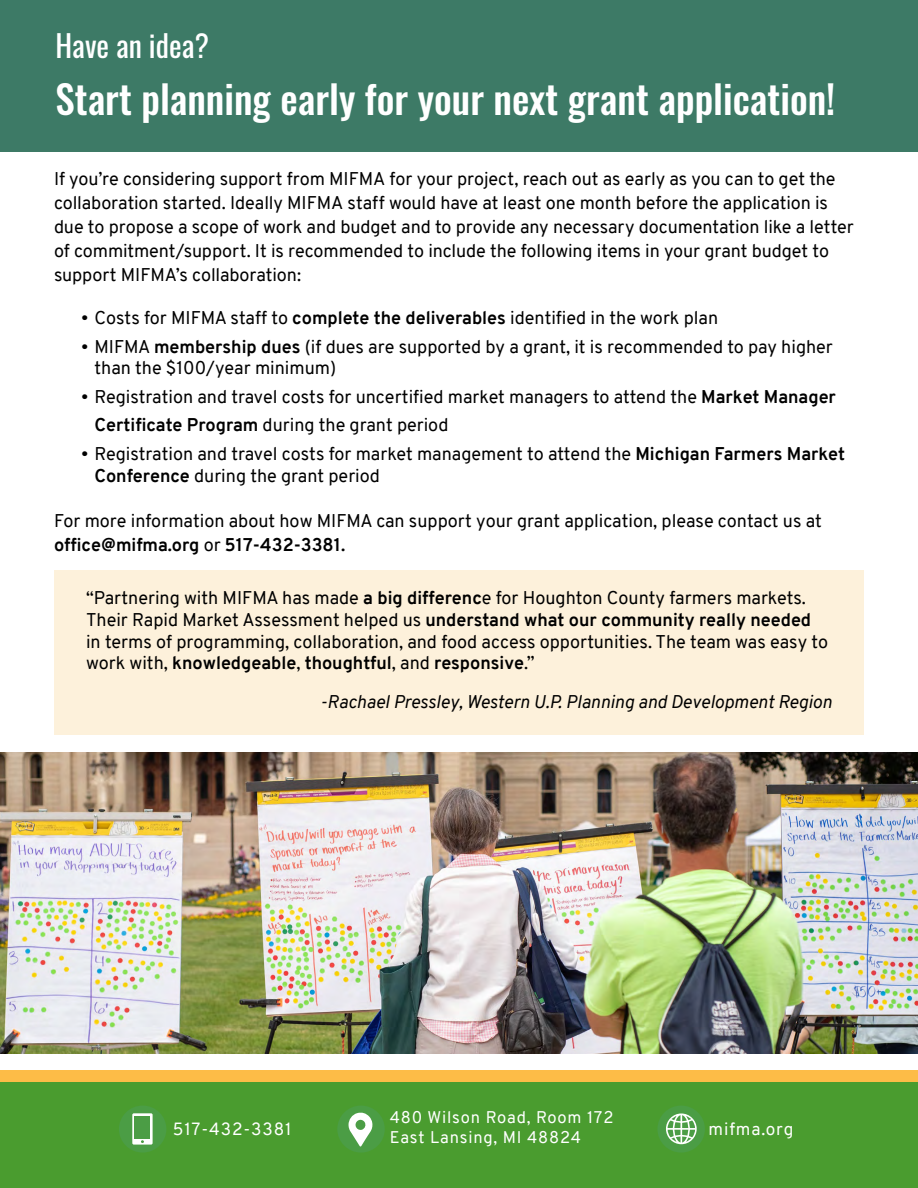
<style>
.page{position:relative;width:918px;height:1188px;background:#fff}
.page>*{position:absolute;margin:0;border:0;box-sizing:border-box;transform-origin:0 0}
.t1{font:500 39px "Oswald";color:#fff}
.t2{font:30px "Oswald";color:#fff}
.t3{font:18px/24px "Overpass";color:#000}
.t4{font:italic 18px "Overpass";color:#000}
.t5{font:17.25px "Overpass";letter-spacing:.05em;color:#fff}
.t6{font:16.5px/19.5px "Overpass";letter-spacing:.05em;color:#fff}
.s1{font-weight:700}
</style>
<div class="page">
<div style="left:0;top:0;width:918px;height:151px;background:#3d7a66"></div>
<div style="left:0;top:1070px;width:918px;height:20px;background:#fdbc47"></div>
<div style="left:0;top:1082px;width:918px;height:106px;background:#4a9c2f"></div>
<div style="left:337px;top:1106px;width:48px;height:47px;background:#4b9d45;border-radius:50%"></div>
<svg style="left:349px;top:1112px;width:24px;height:35px"></svg>
<div style="left:119px;top:1106px;width:47px;height:47px;background:#4b9d45;border-radius:50%"></div>
<div style="left:132px;top:1113px;width:21px;height:32px;background:#fff;border-radius:2px"></div>
<div style="left:135px;top:1116px;width:15px;height:23px;background:#4b9d45"></div>
<div style="left:657px;top:1106px;width:48px;height:47px;background:#4b9d45;border-radius:50%"></div>
<svg style="left:666px;top:1113px;width:31px;height:31px"></svg>
<img style="left:0;top:752px;width:918px;height:302px">
<div style="left:54px;top:570px;width:810px;height:164px;background:#fdf1db"></div>
<h2 class="t2" style="left:55px;top:20px;width:155px">Have an idea?</h2>
<h1 class="t1" style="left:55px;top:79px;width:781px">Start planning early for your next grant application!</h1>
<p class="t3" style="left:54px;top:167px;width:801px">If you’re considering support from MIFMA for your project, reach out as early as you can to get the collaboration started. Ideally MIFMA staff would have at least one month before the application is due to propose a scope of work and budget and to provide any necessary documentation like a letter of commitment/support. It is recommended to include the following items in your grant budget to support MIFMA’s collaboration:</p>
<p class="t3" style="left:81px;top:306px;width:639px">• Costs for MIFMA staff to <span class="s1">complete the deliverables</span> identified in the work plan</p>
<p class="t3" style="left:94px;top:336px;width:740px;line-height:21.6px;text-indent:-14px">• MIFMA <span class="s1">membership dues</span> (if dues are supported by a grant, it is recommended to pay higher than the $100/year minimum)</p>
<p class="t3" style="left:94px;top:383px;width:743px;line-height:28.5px;text-indent:-14px">• Registration and travel costs for uncertified market managers to attend the <span class="s1">Market Manager<br>Certificate Program</span> during the grant period</p>
<p class="t3" style="left:94px;top:443px;width:752px;line-height:21.6px;text-indent:-14px">• Registration and travel costs for market management to attend the <span class="s1">Michigan Farmers Market<br>Conference</span> during the grant period</p>
<p class="t3" style="left:54px;top:509px;width:769px">For more information about how MIFMA can support your grant application, please contact us at <span class="s1">office@mifma.org</span> or <span class="s1">517-432-3381.</span></p>
<p class="t3" style="left:86px;top:588px;width:744px;line-height:21.6px">“Partnering with MIFMA has made <span class="s1">a big differenc</span>e for Houghton County farmers markets.<br>Their Rapid Market Assessment helped us <span class="s1">understand what our community really needed </span>in terms of programming, collaboration, and food access opportunities. The team was easy to work with, <span class="s1">knowledgeable</span>, <span class="s1">thoughtful</span>, and <span class="s1">responsive</span>.”</p>
<p class="t4" style="left:320px;top:689px;width:513px">-Rachael Pressley, Western U.P. Planning and Development Region</p>
<p class="t6" style="left:390px;top:1108px;width:225px">480 Wilson Road, Room 172<br>East Lansing, MI 48824</p>
<p class="t5" style="left:173px;top:1117px;width:120px">517-432-3381</p>
<p class="t5" style="left:709px;top:1117px;width:86px">mifma.org</p>
</div>
